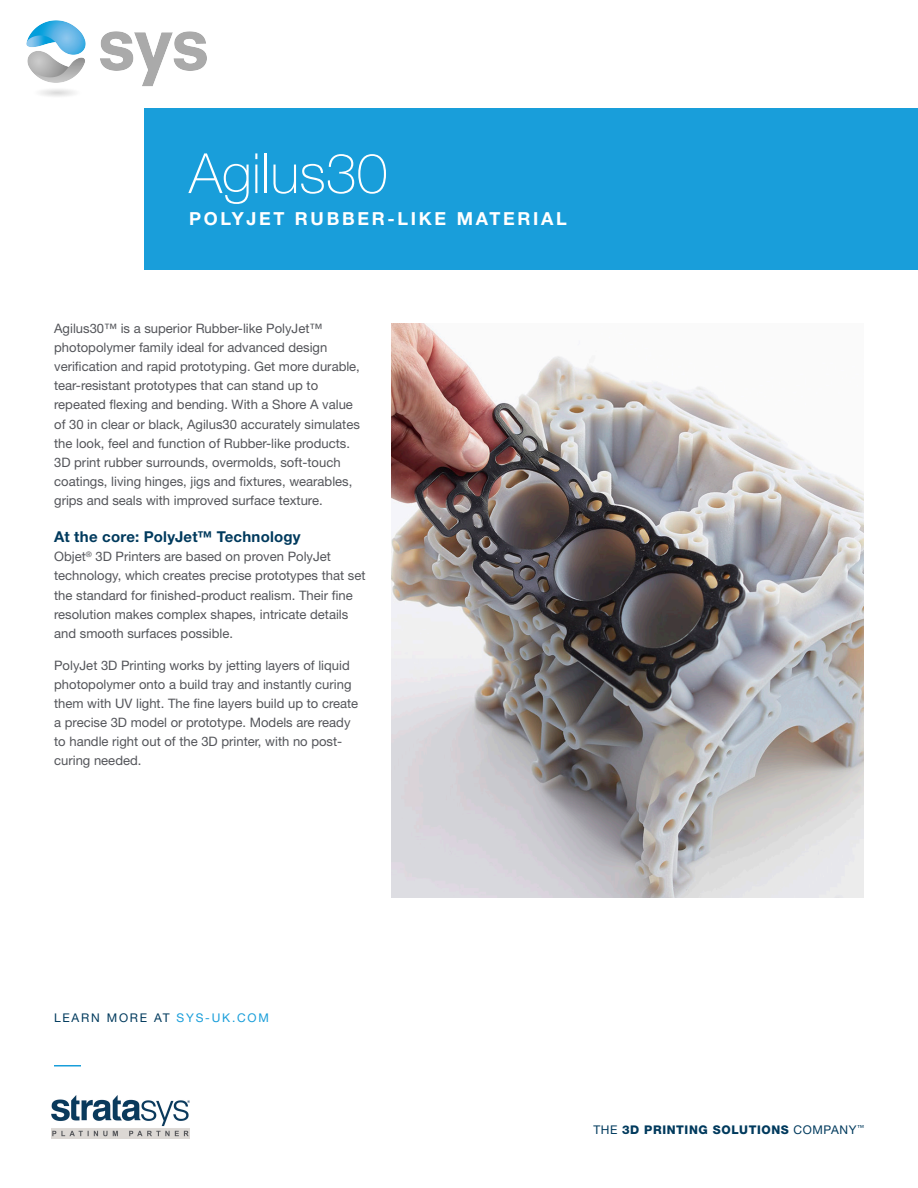
<style>
.page{position:relative;width:918px;height:1188px;background:#fff}
.page>*{position:absolute;margin:0;border:0;box-sizing:border-box;transform-origin:0 0}
.PG1_-_Document_Headl{font:100 55.5px "Helvetica Neue LT Std";color:#fff}
.PG1_-_Document_Subhe{font:700 18px "Helvetica Neue LT Std";letter-spacing:.15em;color:#fff}
.PG1_-_Page_Tag{font:700 15px "Helvetica Neue LT Std";letter-spacing:.01em;color:#003a5d}
.PG1_-_Page_Tag-2{font:13.05px/19px "Helvetica Neue LT Std";color:#54555a}
.t1{font:800 12px "Helvetica Neue LT Std";letter-spacing:.05em;color:#003a5d}
.PG1_-_Page_Tag-3{font:12px "Helvetica Neue LT Std";letter-spacing:.15em;color:#003a5d}
.s1{color:#199eda}
.s2{font-weight:400}
</style>
<div class="page">
<div style="left:144px;top:108px;width:774px;height:162px;background:#199eda"></div>
<svg style="left:54px;top:1065px;width:27px;height:1px"></svg>
<img style="left:392px;top:324px;width:472px;height:574px">
<img style="left:52px;top:1095px;width:137px;height:44px">
<img style="left:26px;top:20px;width:180px;height:77px">
<p class="PG1_-_Document_Headl" style="left:189px;top:142px;width:200px">Agilus30</p>
<p class="PG1_-_Document_Subhe" style="left:189px;top:207px;width:379px">POLYJET RUBBER-LIKE MATERIAL</p>
<p class="PG1_-_Page_Tag-2" style="left:54px;top:319px;width:307px">Agilus30™ is a superior Rubber-like PolyJet™ photopolymer family ideal for advanced design verification and rapid prototyping. Get more durable, tear-resistant prototypes that can stand up to repeated flexing and bending. With a Shore A value of 30 in clear or black, Agilus30 accurately simulates the look, feel and function of Rubber-like products.<br>3D print rubber surrounds, overmolds, soft-touch coatings, living hinges, jigs and fixtures, wearables, grips and seals with improved surface texture.</p>
<p class="PG1_-_Page_Tag" style="left:54px;top:527px;width:248px">At the core: PolyJet™ Technology</p>
<p class="PG1_-_Page_Tag-2" style="left:54px;top:547px;width:313px">Objet<sup>®</sup> 3D Printers are based on proven PolyJet technology, which creates precise prototypes that set the standard for finished-product realism. Their fine resolution makes complex shapes, intricate details and smooth surfaces possible.</p>
<p class="PG1_-_Page_Tag-2" style="left:54px;top:656px;width:306px">PolyJet 3D Printing works by jetting layers of liquid photopolymer onto a build tray and instantly curing them with UV light. The fine layers build up to create a precise 3D model or prototype. Models are ready to handle right out of the 3D printer, with no post&shy;curing needed.</p>
<p class="PG1_-_Page_Tag-3" style="left:54px;top:1010px;width:216px">LEARN MORE AT <span class="s1">SYS-UK.COM</span></p>
<p class="t1" style="left:593px;top:1123px;width:272px"><span class="s2">THE</span> 3D PRINTING SOLUTIONS <span class="s2">COMPANY</span><sup>™</sup></p>
</div>
